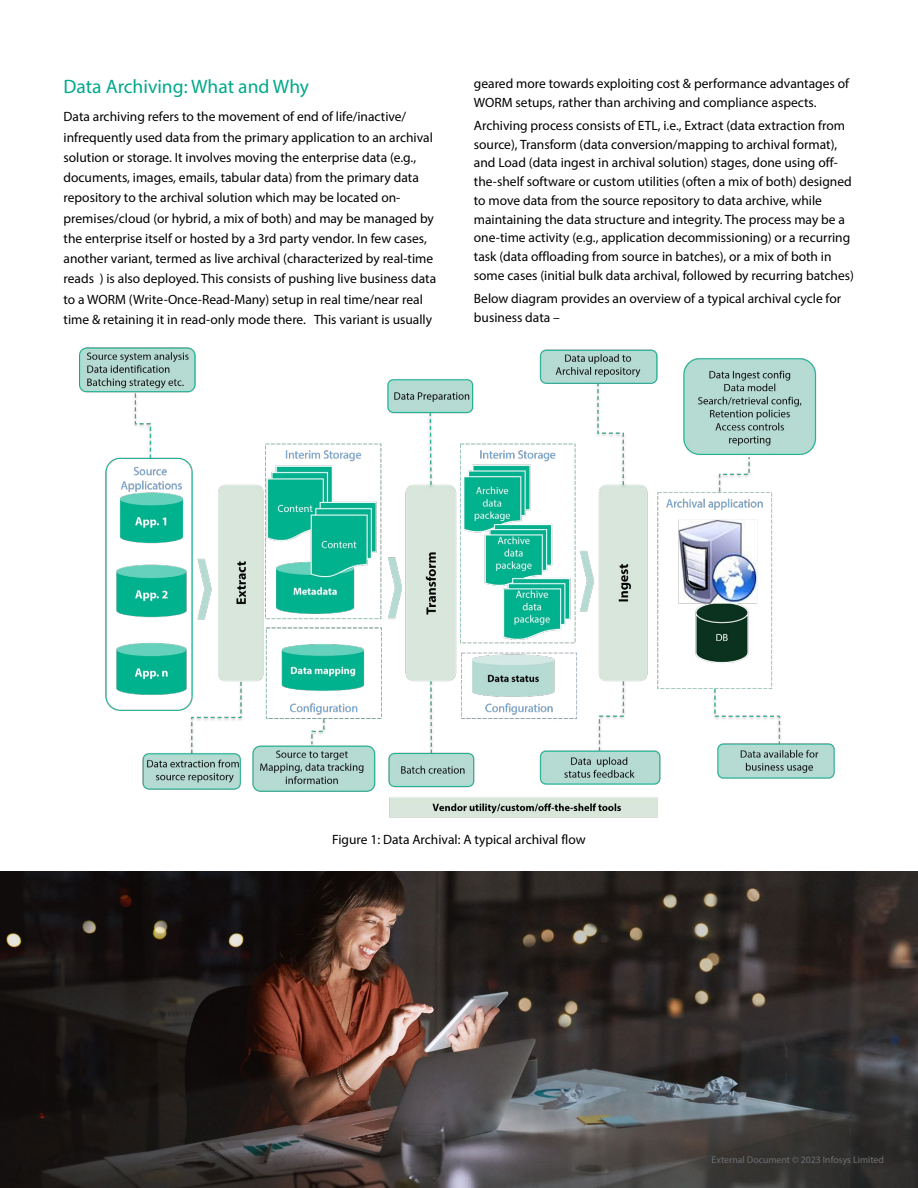
<style>
.page{position:relative;width:918px;height:1188px;background:#fff}
.page>*{position:absolute;margin:0;border:0;box-sizing:border-box;transform-origin:0 0}
.t1{font:19.5px "Myriad Pro";color:#00a98a}
.t2{font:13.5px/20.2px "Myriad Pro";color:#000}
.t3{font:9.75px "Myriad Pro";color:#6d6e71}
</style>
<div class="page">
<img style="left:0;top:872px;width:918px;height:316px">
<img style="left:80px;top:347px;width:755px;height:471px">
<h1 class="t1" style="left:64px;top:74px;width:247px">Data Archiving: What and Why</h1>
<p class="t2" style="left:64px;top:107px;width:374px">Data archiving refers to the movement of end of life/inactive/ infrequently used data from the primary application to an archival solution or storage. It involves moving the enterprise data (e.g., documents, images, emails, tabular data) from the primary data repository to the archival solution which may be located on&shy;premises/cloud (or hybrid, a mix of both) and may be managed by the enterprise itself or hosted by a 3rd party vendor. In few cases, another variant, termed as live archival (characterized by real-time reads ) is also deployed. This consists of pushing live business data to a WORM (Write-Once-Read-Many) setup in real time/near real time &amp; retaining it in read-only mode there. This variant is usually</p>
<p class="t2" style="left:474px;top:74px;width:377px;line-height:18.8px">geared more towards exploiting cost &amp; performance advantages of<br>WORM setups, rather than archiving and compliance aspects.</p>
<p class="t2" style="left:474px;top:116px;width:382px;line-height:18.8px">Archiving process consists of ETL, i.e., Extract (data extraction from source), Transform (data conversion/mapping to archival format), and Load (data ingest in archival solution) stages, done using off&shy;the-shelf software or custom utilities (often a mix of both) designed to move data from the source repository to data archive, while maintaining the data structure and integrity. The process may be a one-time activity (e.g., application decommissioning) or a recurring task (data offloading from source in batches), or a mix of both in some cases (initial bulk data archival, followed by recurring batches)</p>
<p class="t2" style="left:474px;top:289px;width:369px;line-height:18.8px">Below diagram provides an overview of a typical archival cycle for business data –</p>
<p class="t2" style="left:332px;top:829px;width:255px">Figure 1: Data Archival: A typical archival flow</p>
<p class="t3" style="left:712px;top:1154px;width:174px">External Document © 2023 Infosys Limited</p>
</div>
